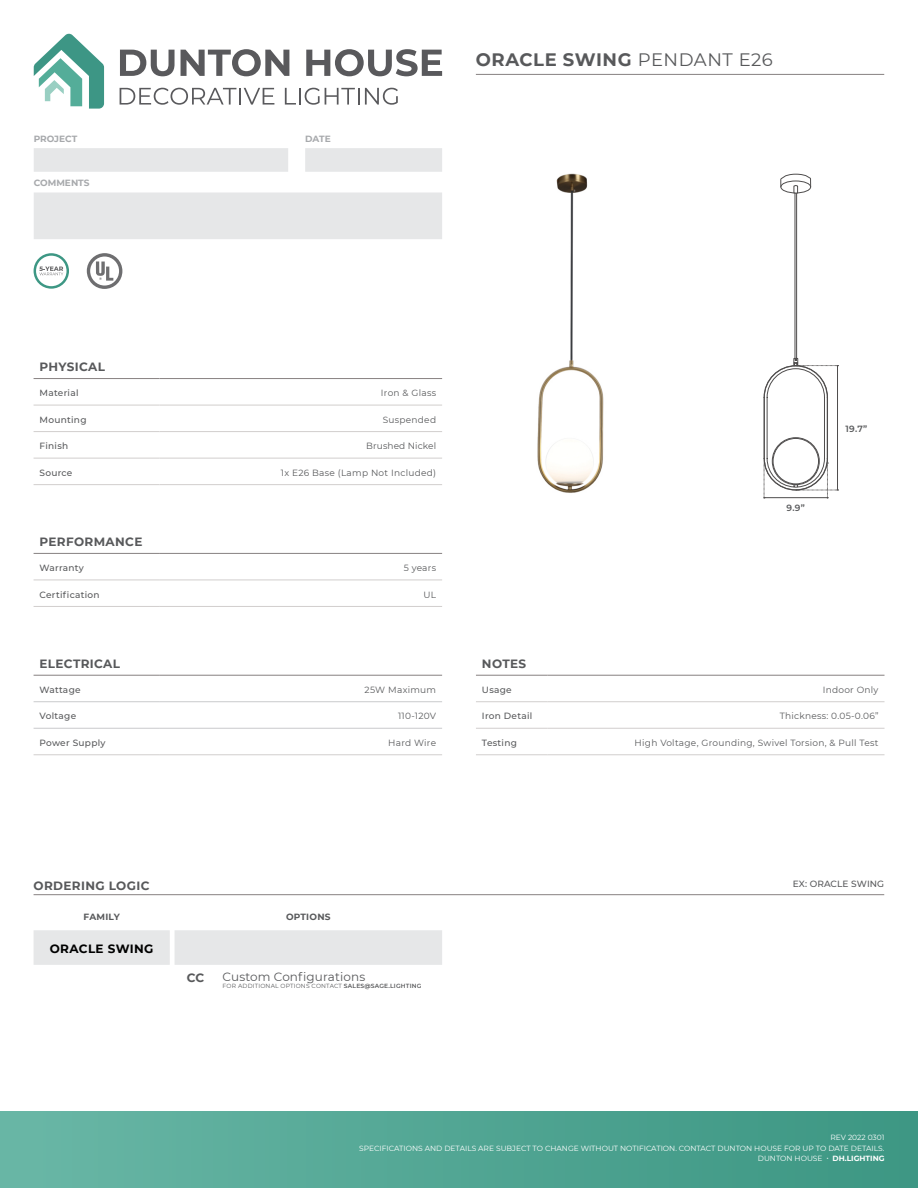
<style>
.page{position:relative;width:918px;height:1188px;background:#fff}
.page>*{position:absolute;margin:0;border:0;box-sizing:border-box;transform-origin:0 0}
.t1{font:700 18px "Montserrat";letter-spacing:.03em;color:#58595b}
.t2{font:700 12px "Montserrat";letter-spacing:.03em;color:#58595b}
.t3{font:12px "Montserrat";letter-spacing:.01em;color:#58595b}
.t4{font:700 12px "Montserrat";letter-spacing:.03em;color:#000}
.t5{font:9px "Montserrat";letter-spacing:.03em;color:#58595b}
.t6{font:500 9px "Montserrat";letter-spacing:.03em;color:#58595b}
.t7{font:700 9px "Montserrat";color:#a7a9ac}
.t8{font:500 9px "Montserrat";letter-spacing:.01em;color:#58595b}
.t9{font:9px "Montserrat";letter-spacing:.01em;color:#58595b}
.t10{font:700 9px "Montserrat";letter-spacing:.03em;color:#58595b}
.t11{font:600 9px "Montserrat";color:#58595b}
.t12{font:7.5px/10.5px "Montserrat";color:#fff;text-align:right}
.t13{font:6px "Montserrat";letter-spacing:.03em;color:#58595b}
.s1{font-weight:400}
.s2{font-weight:600}
.s3{font-weight:700}
</style>
<div class="page">
<div style="left:0;top:1111px;width:918px;height:77px;background:linear-gradient(to right,#69b7a6,#3c9682)"></div>
<svg style="left:34px;top:148px;width:408px;height:91px"></svg>
<hr style="left:476px;top:74px;width:408px;height:1px;background:#878181">
<svg style="left:87px;top:253px;width:35px;height:36px"></svg>
<svg style="left:34px;top:253px;width:35px;height:36px"></svg>
<svg style="left:34px;top:33px;width:70px;height:76px"></svg>
<svg style="left:120px;top:50px;width:55px;height:26px"></svg>
<svg style="left:181px;top:49px;width:108px;height:27px"></svg>
<svg style="left:306px;top:49px;width:136px;height:27px"></svg>
<svg style="left:120px;top:88px;width:154px;height:17px"></svg>
<svg style="left:285px;top:88px;width:74px;height:17px"></svg>
<svg style="left:365px;top:88px;width:33px;height:17px"></svg>
<hr style="left:34px;top:378px;width:126px;height:1px;background:#878181">
<hr style="left:160px;top:378px;width:282px;height:1px;background:#878181">
<hr style="left:34px;top:405px;width:126px;height:1px;background:#d1cecd">
<hr style="left:160px;top:405px;width:282px;height:1px;background:#d1cecd">
<hr style="left:34px;top:431px;width:126px;height:1px;background:#d1cecd">
<hr style="left:160px;top:431px;width:282px;height:1px;background:#d1cecd">
<hr style="left:34px;top:458px;width:126px;height:1px;background:#d1cecd">
<hr style="left:160px;top:458px;width:282px;height:1px;background:#d1cecd">
<hr style="left:34px;top:484px;width:126px;height:1px;background:#d1cecd">
<hr style="left:160px;top:484px;width:282px;height:1px;background:#d1cecd">
<hr style="left:34px;top:553px;width:125px;height:1px;background:#878181">
<hr style="left:159px;top:553px;width:283px;height:1px;background:#878181">
<hr style="left:34px;top:580px;width:125px;height:1px;background:#d1cecd">
<hr style="left:159px;top:580px;width:283px;height:1px;background:#d1cecd">
<hr style="left:34px;top:606px;width:125px;height:1px;background:#d1cecd">
<hr style="left:159px;top:606px;width:283px;height:1px;background:#d1cecd">
<hr style="left:34px;top:675px;width:125px;height:1px;background:#878181">
<hr style="left:159px;top:675px;width:283px;height:1px;background:#878181">
<hr style="left:34px;top:701px;width:125px;height:1px;background:#c9cacc">
<hr style="left:159px;top:701px;width:283px;height:1px;background:#c9cacc">
<hr style="left:34px;top:728px;width:125px;height:1px;background:#c9cacc">
<hr style="left:159px;top:728px;width:283px;height:1px;background:#c9cacc">
<hr style="left:34px;top:755px;width:125px;height:1px;background:#d1cecd">
<hr style="left:159px;top:755px;width:283px;height:1px;background:#d1cecd">
<hr style="left:476px;top:675px;width:71px;height:1px;background:#878181">
<hr style="left:547px;top:675px;width:338px;height:1px;background:#878181">
<hr style="left:476px;top:701px;width:71px;height:1px;background:#d1cecd">
<hr style="left:547px;top:701px;width:338px;height:1px;background:#d1cecd">
<hr style="left:476px;top:728px;width:71px;height:1px;background:#d1cecd">
<hr style="left:547px;top:728px;width:338px;height:1px;background:#d1cecd">
<hr style="left:476px;top:755px;width:71px;height:1px;background:#d1cecd">
<hr style="left:547px;top:755px;width:338px;height:1px;background:#d1cecd">
<img style="left:537px;top:173px;width:67px;height:320px">
<hr style="left:34px;top:894px;width:850px;height:1px;background:#878181">
<div style="left:34px;top:930px;width:408px;height:35px;background:#e6e7e8"></div>
<svg style="left:764px;top:173px;width:75px;height:326px"></svg>
<p class="t7" style="left:34px;top:132px;width:45px">PROJECT</p>
<p class="t7" style="left:305px;top:132px;width:27px">DATE</p>
<p class="t7" style="left:34px;top:177px;width:57px">COMMENTS</p>
<h1 class="t1" style="left:476px;top:46px;width:298px">ORACLE SWING <span class="s1">PENDANT E26</span></h1>
<h2 class="t2" style="left:40px;top:358px;width:67px">PHYSICAL</h2>
<p class="t6" style="left:40px;top:387px;width:40px">Material</p>
<p class="t5" style="left:381px;top:387px;width:57px">Iron &amp; Glass</p>
<p class="t6" style="left:40px;top:413px;width:49px">Mounting</p>
<p class="t5" style="left:383px;top:413px;width:55px">Suspended</p>
<p class="t6" style="left:40px;top:440px;width:30px">Finish</p>
<p class="t9" style="left:366px;top:440px;width:71px">Brushed Nickel</p>
<p class="t6" style="left:40px;top:466px;width:34px">Source</p>
<p class="t5" style="left:281px;top:466px;width:157px">1x E26 Base (Lamp Not Included)</p>
<h2 class="t2" style="left:40px;top:533px;width:104px">PERFORMANCE</h2>
<p class="t6" style="left:40px;top:562px;width:46px">Warranty</p>
<p class="t5" style="left:404px;top:562px;width:34px">5 years</p>
<p class="t6" style="left:40px;top:588px;width:62px">Certification</p>
<p class="t5" style="left:423px;top:588px;width:14px">UL</p>
<h2 class="t2" style="left:40px;top:655px;width:82px">ELECTRICAL</h2>
<p class="t6" style="left:40px;top:683px;width:43px">Wattage</p>
<p class="t5" style="left:365px;top:683px;width:73px">25W Maximum</p>
<p class="t6" style="left:40px;top:710px;width:38px">Voltage</p>
<p class="t5" style="left:398px;top:710px;width:40px">110-120V</p>
<p class="t6" style="left:40px;top:736px;width:68px">Power Supply</p>
<p class="t5" style="left:388px;top:736px;width:49px">Hard Wire</p>
<p class="t11" style="left:787px;top:502px;width:20px">9.9”</p>
<p class="t11" style="left:846px;top:423px;width:23px">19.7”</p>
<h2 class="t2" style="left:482px;top:655px;width:46px">NOTES</h2>
<p class="t6" style="left:482px;top:683px;width:31px">Usage</p>
<p class="t5" style="left:823px;top:683px;width:57px">Indoor Only</p>
<p class="t6" style="left:482px;top:710px;width:52px">Iron Detail</p>
<p class="t5" style="left:780px;top:710px;width:100px">Thickness: 0.05-0.06”</p>
<p class="t6" style="left:482px;top:736px;width:37px">Testing</p>
<p class="t5" style="left:635px;top:736px;width:245px">High Voltage, Grounding, Swivel Torsion, &amp; Pull Test</p>
<h2 class="t2" style="left:34px;top:877px;width:117px">ORDERING LOGIC</h2>
<p class="t8" style="left:793px;top:878px;width:93px">EX: ORACLE SWING</p>
<p class="t10" style="left:84px;top:910px;width:38px">FAMILY</p>
<p class="t10" style="left:286px;top:910px;width:46px">OPTIONS</p>
<h2 class="t4" style="left:50px;top:940px;width:105px">ORACLE SWING</h2>
<h2 class="t2" style="left:187px;top:969px;width:19px">CC</h2>
<h2 class="t3" style="left:223px;top:968px;width:144px">Custom Configurations</h2>
<p class="t13" style="left:223px;top:982px;width:200px">FOR ADDITIONAL OPTIONS CONTACT <span class="s2">SALES@SAGE.LIGHTING</span></p>
<p class="t12" style="left:359px;top:1132px;width:527px">REV 2022 0301<br>SPECIFICATIONS AND DETAILS ARE SUBJECT TO CHANGE WITHOUT NOTIFICATION. CONTACT DUNTON HOUSE FOR UP TO DATE DETAILS.<br>DUNTON HOUSE • <span class="s3">DH.LIGHTING</span></p>
</div>
